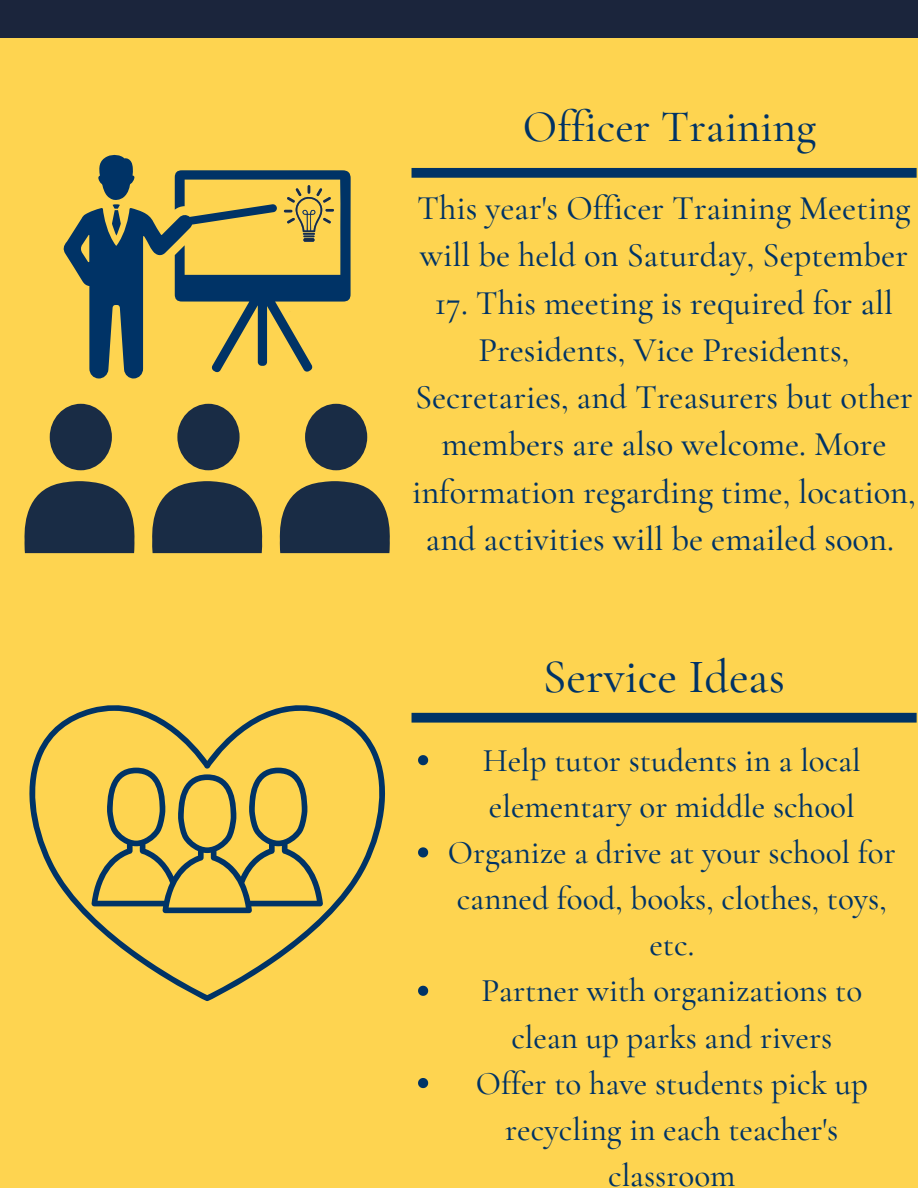
<style>
.page{position:relative;width:918px;height:1188px;background:#fed450}
.page>*{position:absolute;margin:0;border:0;box-sizing:border-box;transform-origin:0 0}
.t1{font:500 48px "Cormorant Garamond";color:#036}
.t2{font:500 45px "Cormorant Garamond";color:#036}
.t3{font:500 34.5px/47.2px "Cormorant Garamond";color:#036}
.t4{font:500 33px/46.2px "Cormorant Garamond";color:#036;text-align:center}
</style>
<div class="page">
<div style="left:0;top:0;width:918px;height:37px;background:#1b253c"></div>
<svg style="left:412px;top:168px;width:505px;height:10px;background:#073765"></svg>
<svg style="left:412px;top:713px;width:505px;height:10px;background:#0a3964"></svg>
<svg style="left:152px;top:481px;width:111px;height:72px;background:#384346"></svg>
<div style="left:177px;top:404px;width:63px;height:66px;background:#192c45;border-radius:50%"></div>
<svg style="left:24px;top:481px;width:111px;height:72px;background:#384346"></svg>
<div style="left:50px;top:404px;width:62px;height:66px;background:#192c45;border-radius:50%"></div>
<svg style="left:279px;top:481px;width:111px;height:72px;background:#384346"></svg>
<div style="left:305px;top:404px;width:62px;height:66px;background:#192c45;border-radius:50%"></div>
<svg style="left:63px;top:154px;width:288px;height:225px"></svg>
<svg style="left:29px;top:705px;width:356px;height:296px"></svg>
<svg style="left:91px;top:768px;width:232px;height:145px"></svg>
<svg style="left:418px;top:755px;width:10px;height:10px"></svg>
<svg style="left:418px;top:847px;width:10px;height:10px"></svg>
<svg style="left:418px;top:986px;width:10px;height:10px"></svg>
<svg style="left:418px;top:1078px;width:10px;height:10px"></svg>
<h2 class="t2" style="left:523px;top:100px;width:295px">Officer Training</h2>
<p class="t3" style="left:417px;top:184px;width:495px">This year's Officer Training Meeting will be held on Saturday, September</p>
<p class="t3" style="left:412px;top:279px;width:505px;text-align:center">17. This meeting is required for all Presidents, Vice Presidents, Secretaries, and Treasurers but other members are also welcome. More information regarding time, location, and activities will be emailed soon.</p>
<h1 class="t1" style="left:543px;top:648px;width:244px">Service Ideas</h1>
<p class="t4" style="left:448px;top:737px;width:450px">Help tutor students in a local elementary or middle school<br>Organize a drive at your school for canned food, books, clothes, toys, etc.<br>Partner with organizations to clean up parks and rivers<br>Offer to have students pick up recycling in each teacher's classroom</p>
</div>
